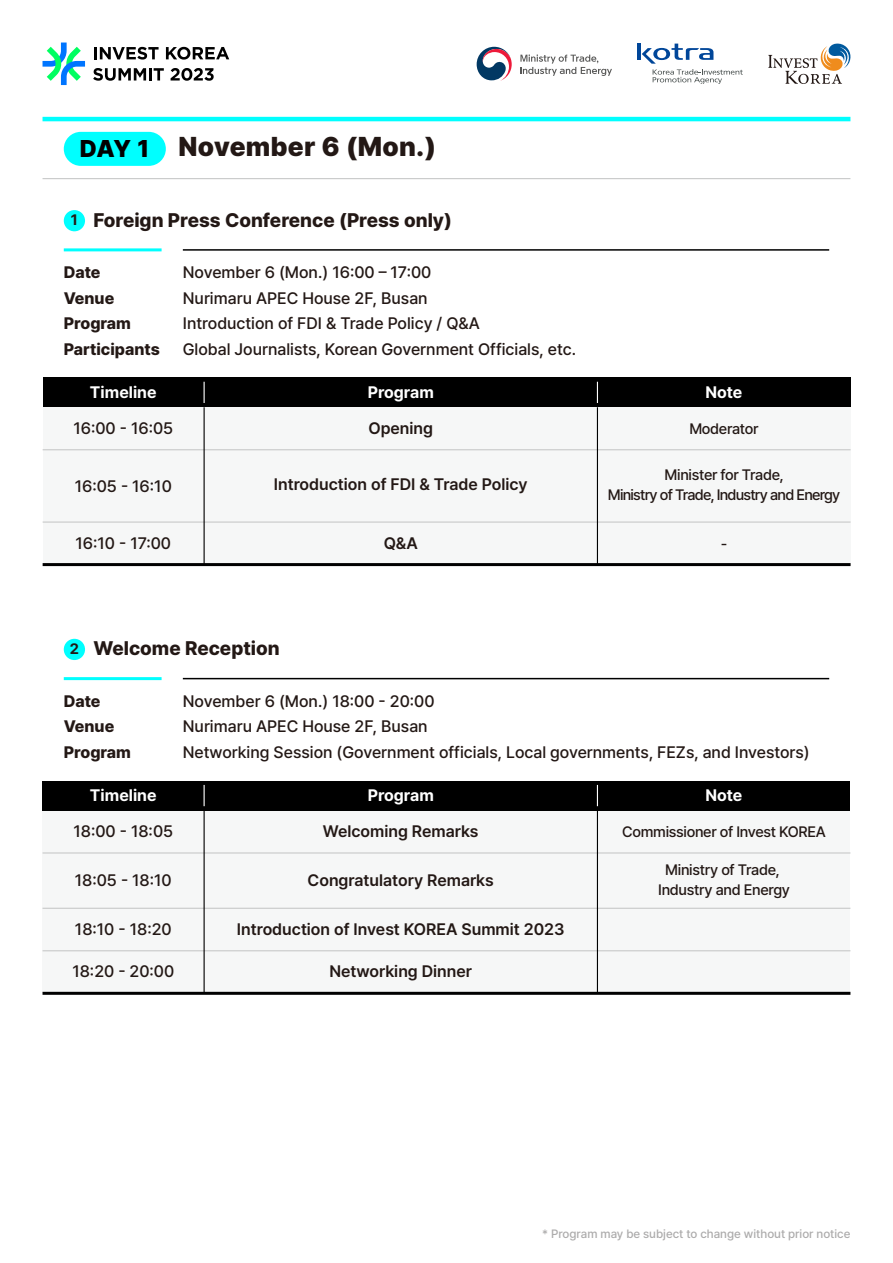
<style>
.page{position:relative;width:893px;height:1263px;background:#fff}
.page>*{position:absolute;margin:0;border:0;box-sizing:border-box;transform-origin:0 0}
.t1{font:900 27px "Pretendard";letter-spacing:.01em;color:#231815}
.t2{font:900 24px "Pretendard";color:#000}
.t3{font:800 19.5px "Pretendard";color:#231815}
.t4{font:500 16.5px/25.5px "Pretendard";color:#231815}
.t5{font:600 16.5px "Pretendard";color:#231815}
.t6{font:800 16.5px/25.5px "Pretendard";color:#231815}
.t7{font:700 16.5px "Pretendard";color:#fff}
.t8{font:500 15px/19.5px "Pretendard";letter-spacing:-.02em;color:#231815;text-align:center}
.t9{font:500 15px/19.5px "Pretendard";letter-spacing:-.05em;color:#231815;text-align:center}
.t10{font:500 12px "Pretendard";color:#595757}
.s1{font-weight:700;font-size:15px}
</style>
<div class="page">
<div style="left:64px;top:210px;width:21px;height:21px;background:#0ff;border-radius:50%"></div>
<div style="left:43px;top:407px;width:808px;height:158px;background:#f6f7f7"></div>
<div style="left:43px;top:377px;width:808px;height:30px;background:#000"></div>
<hr style="left:43px;top:449px;width:808px;height:1px;background:#c8c9c9">
<hr style="left:43px;top:521px;width:808px;height:2px;background:#c8c9c9">
<hr style="left:43px;top:563px;width:808px;height:3px;background:#000">
<svg style="left:204px;top:382px;width:1px;height:21px"></svg>
<svg style="left:597px;top:382px;width:1px;height:21px"></svg>
<hr style="left:204px;top:407px;width:1px;height:158px;background:#000">
<hr style="left:597px;top:407px;width:1px;height:158px;background:#000">
<hr style="left:64px;top:248px;width:98px;height:3px;background:#0ff">
<hr style="left:183px;top:249px;width:646px;height:2px;background:#000">
<div style="left:64px;top:639px;width:21px;height:21px;background:#0ff;border-radius:50%"></div>
<div style="left:43px;top:810px;width:807px;height:183px;background:#f6f7f7"></div>
<div style="left:43px;top:781px;width:807px;height:29px;background:#000"></div>
<hr style="left:43px;top:852px;width:807px;height:1px;background:#c8c9c9">
<hr style="left:43px;top:908px;width:807px;height:1px;background:#c8c9c9">
<hr style="left:43px;top:950px;width:807px;height:1px;background:#c8c9c9">
<hr style="left:43px;top:992px;width:807px;height:3px;background:#000">
<hr style="left:204px;top:810px;width:1px;height:183px;background:#000">
<hr style="left:597px;top:810px;width:1px;height:183px;background:#000">
<svg style="left:204px;top:785px;width:1px;height:21px"></svg>
<svg style="left:597px;top:785px;width:1px;height:21px"></svg>
<hr style="left:64px;top:677px;width:98px;height:3px;background:#0ff">
<hr style="left:183px;top:678px;width:646px;height:1px;background:#000">
<hr style="left:43px;top:117px;width:807px;height:4px;background:#0ff">
<hr style="left:43px;top:178px;width:807px;height:1px;background:#c8c9c9">
<div style="left:64px;top:132px;width:102px;height:34px;background:#0ff;border-radius:17px"></div>
<svg style="left:43px;top:43px;width:42px;height:42px"></svg>
<svg style="left:94px;top:47px;width:65px;height:13px"></svg>
<svg style="left:166px;top:47px;width:63px;height:13px"></svg>
<svg style="left:93px;top:68px;width:71px;height:13px"></svg>
<svg style="left:171px;top:68px;width:43px;height:13px"></svg>
<svg style="left:642px;top:44px;width:101px;height:40px"></svg>
<hr style="left:637px;top:44px;width:4px;height:16px;background:#004699">
<svg style="left:768px;top:43px;width:83px;height:41px"></svg>
<svg style="left:477px;top:47px;width:35px;height:34px"></svg>
<svg style="left:520px;top:54px;width:92px;height:22px"></svg>
<h2 class="t2" style="left:80px;top:131px;width:71px">DAY 1</h2>
<h1 class="t1" style="left:179px;top:127px;width:259px">November 6 (Mon.)</h1>
<p class="t3" style="left:71px;top:205px;width:383px"><span class="s1">1</span> Foreign Press Conference (Press only)</p>
<p class="t6" style="left:64px;top:259px;width:98px">Date<br>Venue<br>Program<br>Participants</p>
<p class="t4" style="left:183px;top:259px;width:395px">November 6 (Mon.) 16:00 – 17:00<br>Nurimaru APEC House 2F, Busan<br>Introduction of FDI &amp; Trade Policy / Q&amp;A<br>Global Journalists, Korean Government Officials, etc.</p>
<p class="t7" style="left:90px;top:380px;width:68px">Timeline</p>
<p class="t7" style="left:368px;top:380px;width:68px">Program</p>
<p class="t7" style="left:705px;top:380px;width:38px">Note</p>
<p class="t4" style="left:73px;top:415px;width:101px">16:00 - 16:05</p>
<p class="t5" style="left:368px;top:416px;width:66px">Opening</p>
<p class="t8" style="left:689px;top:418px;width:71px">Moderator</p>
<p class="t4" style="left:75px;top:473px;width:99px">16:05 - 16:10</p>
<p class="t5" style="left:274px;top:473px;width:255px">Introduction of FDI &amp; Trade Policy</p>
<p class="t9" style="left:608px;top:465px;width:234px">Minister for Trade,<br>Ministry of Trade, Industry and Energy</p>
<p class="t4" style="left:75px;top:529px;width:97px">16:10 - 17:00</p>
<p class="t5" style="left:384px;top:531px;width:36px">Q&amp;A</p>
<p class="t8" style="left:721px;top:533px;width:8px">-</p>
<p class="t3" style="left:70px;top:634px;width:211px"><span class="s1">2</span> Welcome Reception</p>
<p class="t6" style="left:64px;top:688px;width:69px">Date<br>Venue<br>Program</p>
<p class="t4" style="left:183px;top:688px;width:628px">November 6 (Mon.) 18:00 - 20:00<br>Nurimaru APEC House 2F, Busan<br>Networking Session (Government officials, Local governments, FEZs, and Investors)</p>
<p class="t7" style="left:90px;top:783px;width:68px">Timeline</p>
<p class="t7" style="left:368px;top:783px;width:68px">Program</p>
<p class="t7" style="left:705px;top:783px;width:38px">Note</p>
<p class="t4" style="left:73px;top:818px;width:101px">18:00 - 18:05</p>
<p class="t5" style="left:323px;top:819px;width:157px">Welcoming Remarks</p>
<p class="t8" style="left:622px;top:821px;width:205px">Commissioner of Invest KOREA</p>
<p class="t4" style="left:75px;top:867px;width:98px">18:05 - 18:10</p>
<p class="t5" style="left:308px;top:868px;width:188px">Congratulatory Remarks</p>
<p class="t8" style="left:658px;top:859px;width:133px">Ministry of Trade,<br>Industry and Energy</p>
<p class="t4" style="left:75px;top:916px;width:98px">18:10 - 18:20</p>
<p class="t5" style="left:237px;top:917px;width:329px">Introduction of Invest KOREA Summit 2023</p>
<p class="t4" style="left:72px;top:958px;width:103px">18:20 - 20:00</p>
<p class="t5" style="left:329px;top:959px;width:144px">Networking Dinner</p>
<p class="t10" style="left:542px;top:1225px;width:310px">* Program may be subject to change without prior notice</p>
</div>
